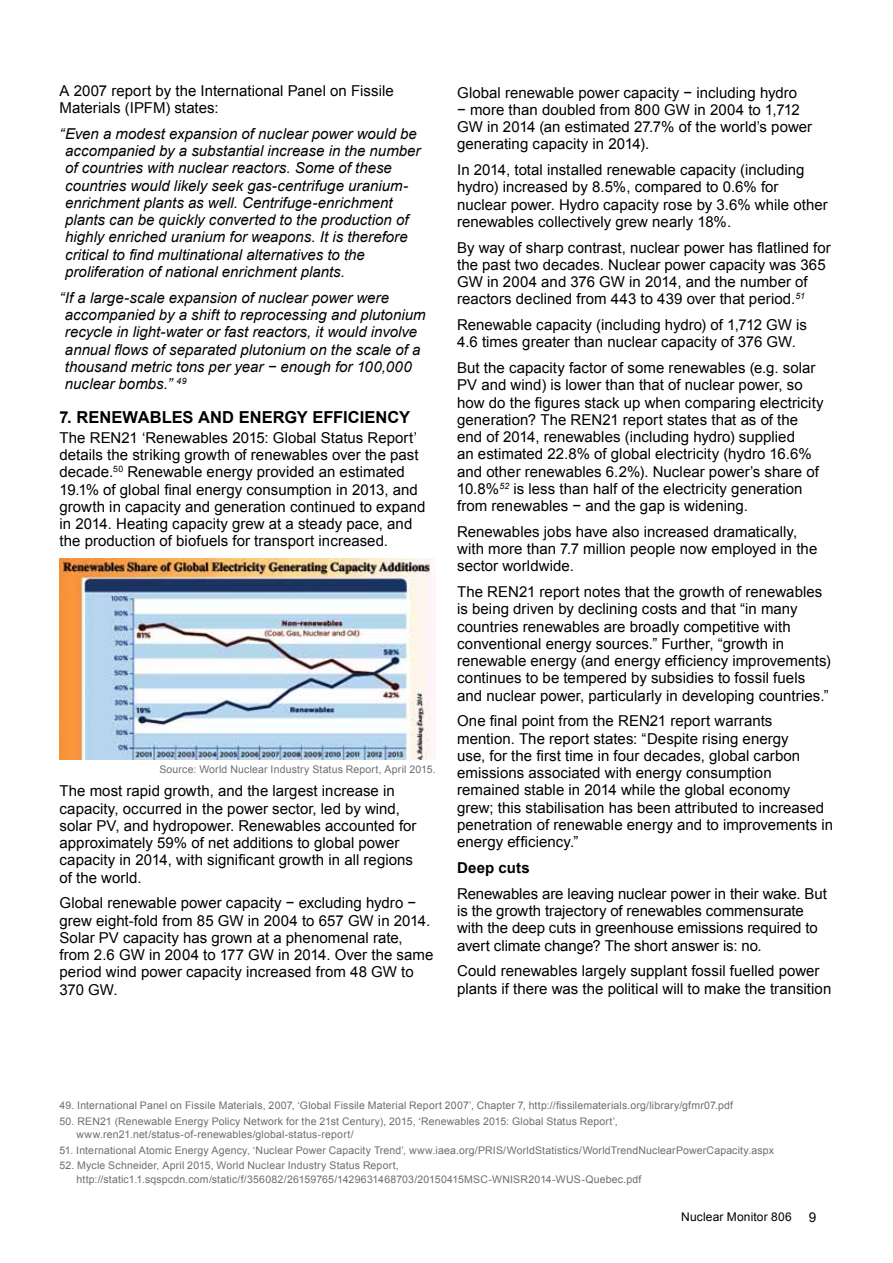
<style>
.page{position:relative;width:893px;height:1263px;background:#fff}
.page>*{position:absolute;margin:0;border:0;box-sizing:border-box;transform-origin:0 0}
.t1{font:700 16.5px "Arial";letter-spacing:.005em;color:#000}
.t2{font:15px/17.2px "Arial";color:#000}
.t3{font:italic 15px/17.2px "Arial";color:#000}
.t4{font:700 15px "Arial";letter-spacing:.01em;color:#000}
.t5{font:13.5px "Arial";color:#000}
.t6{font:12px "Arial";letter-spacing:.015em;color:#000}
.t7{font:10.5px/13.5px "Arial";letter-spacing:.015em;color:#6d6e71}
</style>
<div class="page">
<img style="left:60px;top:558px;width:376px;height:201px">
<p class="t2" style="left:60px;top:82px;width:336px">A 2007 report by the International Panel on Fissile<br>Materials (IPFM) states:</p>
<p class="t3" style="left:65px;top:125px;width:357px;text-indent:-6px">“Even a modest expansion of nuclear power would be accompanied by a substantial increase in the number of countries with nuclear reactors. Some of these countries would likely seek gas-centrifuge uranium&shy;enrichment plants as well. Centrifuge-enrichment plants can be quickly converted to the production of highly enriched uranium for weapons. It is therefore critical to find multinational alternatives to the proliferation of national enrichment plants.</p>
<p class="t3" style="left:65px;top:289px;width:362px;text-indent:-5px">“If a large-scale expansion of nuclear power were accompanied by a shift to reprocessing and plutonium recycle in light-water or fast reactors, it would involve annual flows of separated plutonium on the scale of a thousand metric tons per year − enough for 100,000 nuclear bombs.” <sup>49</sup></p>
<p class="t1" style="left:60px;top:406px;width:352px">7. RENEWABLES AND ENERGY EFFICIENCY</p>
<p class="t2" style="left:60px;top:429px;width:367px">The REN21 ‘Renewables 2015: Global Status Report’ details the striking growth of renewables over the past decade.<sup>50</sup> Renewable energy provided an estimated 19.1% of global final energy consumption in 2013, and growth in capacity and generation continued to expand in 2014. Heating capacity grew at a steady pace, and the production of biofuels for transport increased.</p>
<p class="t7" style="left:159px;top:763px;width:278px">Source: World Nuclear Industry Status Report, April 2015.</p>
<p class="t2" style="left:60px;top:782px;width:359px">The most rapid growth, and the largest increase in capacity, occurred in the power sector, led by wind, solar PV, and hydropower. Renewables accounted for approximately 59% of net additions to global power capacity in 2014, with significant growth in all regions of the world.</p>
<p class="t2" style="left:60px;top:895px;width:375px">Global renewable power capacity − excluding hydro − grew eight-fold from 85 GW in 2004 to 657 GW in 2014.<br>Solar PV capacity has grown at a phenomenal rate, from 2.6 GW in 2004 to 177 GW in 2014. Over the same period wind power capacity increased from 48 GW to 370 GW.</p>
<p class="t2" style="left:457px;top:84px;width:356px">Global renewable power capacity − including hydro<br>− more than doubled from 800 GW in 2004 to 1,712<br>GW in 2014 (an estimated 27.7% of the world’s power generating capacity in 2014).</p>
<p class="t2" style="left:457px;top:161px;width:372px">In 2014, total installed renewable capacity (including hydro) increased by 8.5%, compared to 0.6% for nuclear power. Hydro capacity rose by 3.6% while other renewables collectively grew nearly 18%.</p>
<p class="t2" style="left:457px;top:239px;width:375px">By way of sharp contrast, nuclear power has flatlined for the past two decades. Nuclear power capacity was 365<br>GW in 2004 and 376 GW in 2014, and the number of reactors declined from 443 to 439 over that period.<sup>51</sup></p>
<p class="t2" style="left:457px;top:316px;width:351px">Renewable capacity (including hydro) of 1,712 GW is<br>4.6 times greater than nuclear capacity of 376 GW.</p>
<p class="t2" style="left:457px;top:359px;width:368px">But the capacity factor of some renewables (e.g. solar PV and wind) is lower than that of nuclear power, so how do the figures stack up when comparing electricity generation? The REN21 report states that as of the end of 2014, renewables (including hydro) supplied<br>an estimated 22.8% of global electricity (hydro 16.6% and other renewables 6.2%). Nuclear power’s share of 10.8%<sup>52</sup> is less than half of the electricity generation from renewables − and the gap is widening.</p>
<p class="t2" style="left:457px;top:523px;width:362px">Renewables jobs have also increased dramatically, with more than 7.7 million people now employed in the sector worldwide.</p>
<p class="t2" style="left:457px;top:583px;width:375px">The REN21 report notes that the growth of renewables is being driven by declining costs and that “in many countries renewables are broadly competitive with conventional energy sources.” Further, “growth in renewable energy (and energy efficiency improvements) continues to be tempered by subsidies to fossil fuels and nuclear power, particularly in developing countries.”</p>
<p class="t2" style="left:457px;top:713px;width:377px">One final point from the REN21 report warrants mention. The report states: “Despite rising energy<br>use, for the first time in four decades, global carbon emissions associated with energy consumption remained stable in 2014 while the global economy<br>grew; this stabilisation has been attributed to increased penetration of renewable energy and to improvements in energy efficiency.”</p>
<p class="t4" style="left:457px;top:858px;width:74px">Deep cuts</p>
<p class="t2" style="left:457px;top:885px;width:371px">Renewables are leaving nuclear power in their wake. But is the growth trajectory of renewables commensurate with the deep cuts in greenhouse emissions required to avert climate change? The short answer is: no.</p>
<p class="t2" style="left:457px;top:962px;width:376px">Could renewables largely supplant fossil fuelled power plants if there was the political will to make the transition</p>
<p class="t7" style="left:60px;top:1099px;width:675px">49. International Panel on Fissile Materials, 2007, ‘Global Fissile Material Report 2007’, Chapter 7, http://fissilematerials.org/library/gfmr07.pdf</p>
<p class="t7" style="left:77px;top:1114px;width:543px;text-indent:-17px">50. REN21 (Renewable Energy Policy Network for the 21st Century), 2015, ‘Renewables 2015: Global Status Report’, www.ren21.net/status-of-renewables/global-status-report/</p>
<p class="t7" style="left:60px;top:1143px;width:716px">51. International Atomic Energy Agency, ‘Nuclear Power Capacity Trend’, www.iaea.org/PRIS/WorldStatistics/WorldTrendNuclearPowerCapacity.aspx</p>
<p class="t7" style="left:77px;top:1159px;width:566px;text-indent:-17px">52. Mycle Schneider, April 2015, World Nuclear Industry Status Report, http://static1.1.sqspcdn.com/static/f/356082/26159765/1429631468703/20150415MSC-WNISR2014-WUS-Quebec.pdf</p>
<p class="t6" style="left:681px;top:1208px;width:112px">Nuclear Monitor 806</p>
<p class="t5" style="left:809px;top:1208px;width:9px">9</p>
</div>
